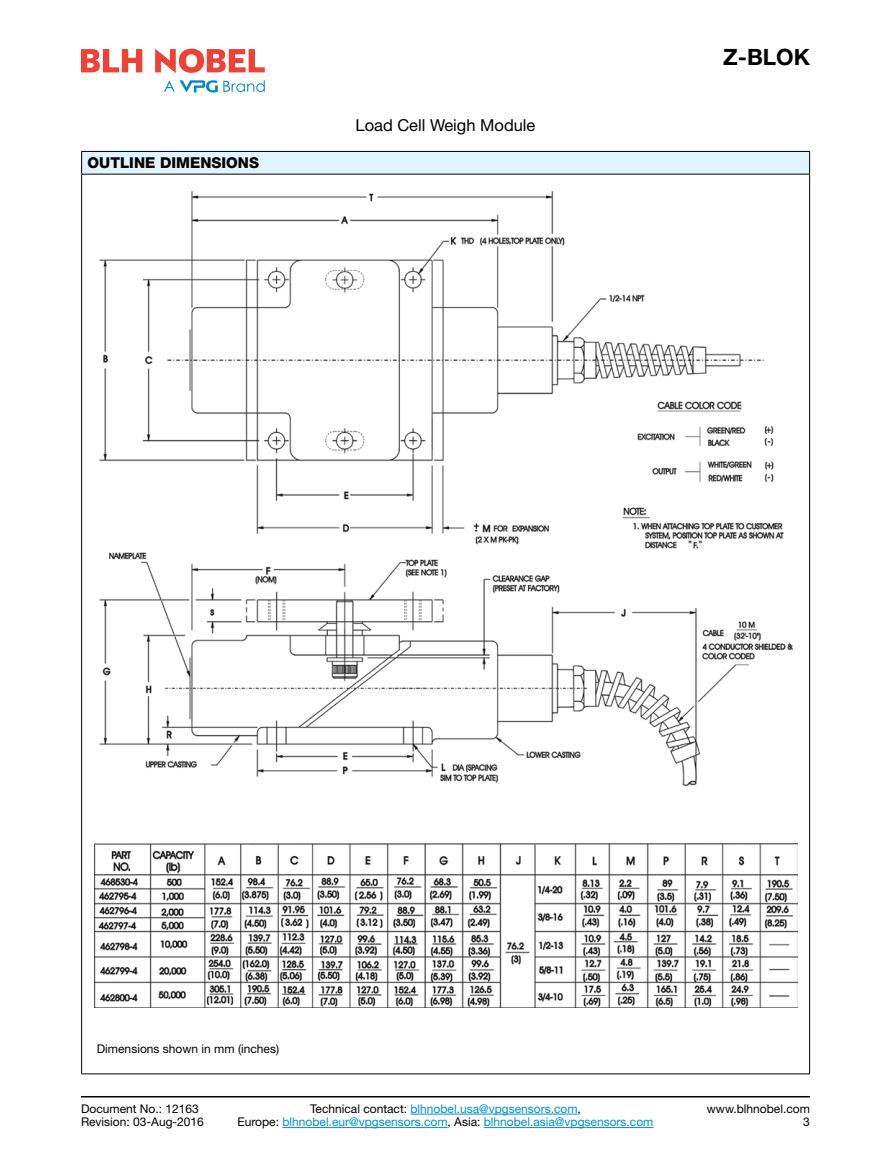
<style>
.page{position:relative;width:891px;height:1175px;background:#fff}
.page>*{position:absolute;margin:0;border:0;box-sizing:border-box;transform-origin:0 0}
.t1{font:700 22.5px "Helvetica Neue LT Std";color:#000}
.Title_after_page_1{font:16.5px "Helvetica Neue LT Std";color:#000}
.Table_Heading{font:800 15px "Helvetica Neue LT Std";color:#000}
.t2{font:12px/13.5px "Helvetica Neue LT Std";color:#0091cf;text-align:center}
.t3{font:12px/13.5px "Helvetica Neue LT Std";color:#000}
.s1{color:#000}
</style>
<div class="page">
<hr style="left:410px;top:1113px;width:168px;height:1px;background:#0091cf">
<hr style="left:282px;top:1127px;width:166px;height:1px;background:#0091cf">
<hr style="left:484px;top:1127px;width:169px;height:1px;background:#0091cf">
<hr style="left:81px;top:1096px;width:729px;height:1px;background:#000">
<svg style="left:81px;top:49px;width:61px;height:23px"></svg>
<svg style="left:155px;top:49px;width:110px;height:24px"></svg>
<svg style="left:164px;top:80px;width:101px;height:12px"></svg>
<div style="left:82px;top:151px;width:728px;height:23px;background:#e1f4fd"></div>
<hr style="left:809px;top:174px;width:1px;height:899px;background:#000">
<svg style="left:809px;top:152px;width:1px;height:22px"></svg>
<hr style="left:81px;top:174px;width:1px;height:899px;background:#000">
<hr style="left:81px;top:151px;width:729px;height:1px;background:#000">
<svg style="left:81px;top:152px;width:1px;height:22px"></svg>
<hr style="left:81px;top:174px;width:729px;height:1px;background:#000">
<hr style="left:81px;top:1073px;width:729px;height:1px;background:#000">
<img style="left:94px;top:191px;width:704px;height:816px">
<p class="Table_Heading" style="left:88px;top:154px;width:173px">OUTLINE DIMENSIONS</p>
<p class="Title_after_page_1" style="left:356px;top:115px;width:181px">Load Cell Weigh Module</p>
<h1 class="t1" style="left:723px;top:43px;width:88px">Z-BLOK</h1>
<p class="t3" style="left:97px;top:1041px;width:184px">Dimensions shown in mm (inches)</p>
<p class="t2" style="left:238px;top:1101px;width:417px"><span class="s1">Technical contact:</span> blhnobel.usa@vpgsensors.com<span class="s1">,<br>Europe:</span> blhnobel.eur@vpgsensors.com<span class="s1">, Asia:</span> blhnobel.asia@vpgsensors.com</p>
<p class="t3" style="left:81px;top:1101px;width:124px">Document No.: 12163<br>Revision: 03-Aug-2016</p>
<p class="t3" style="left:707px;top:1101px;width:105px;text-align:right">www.blhnobel.com<br>3</p>
</div>
